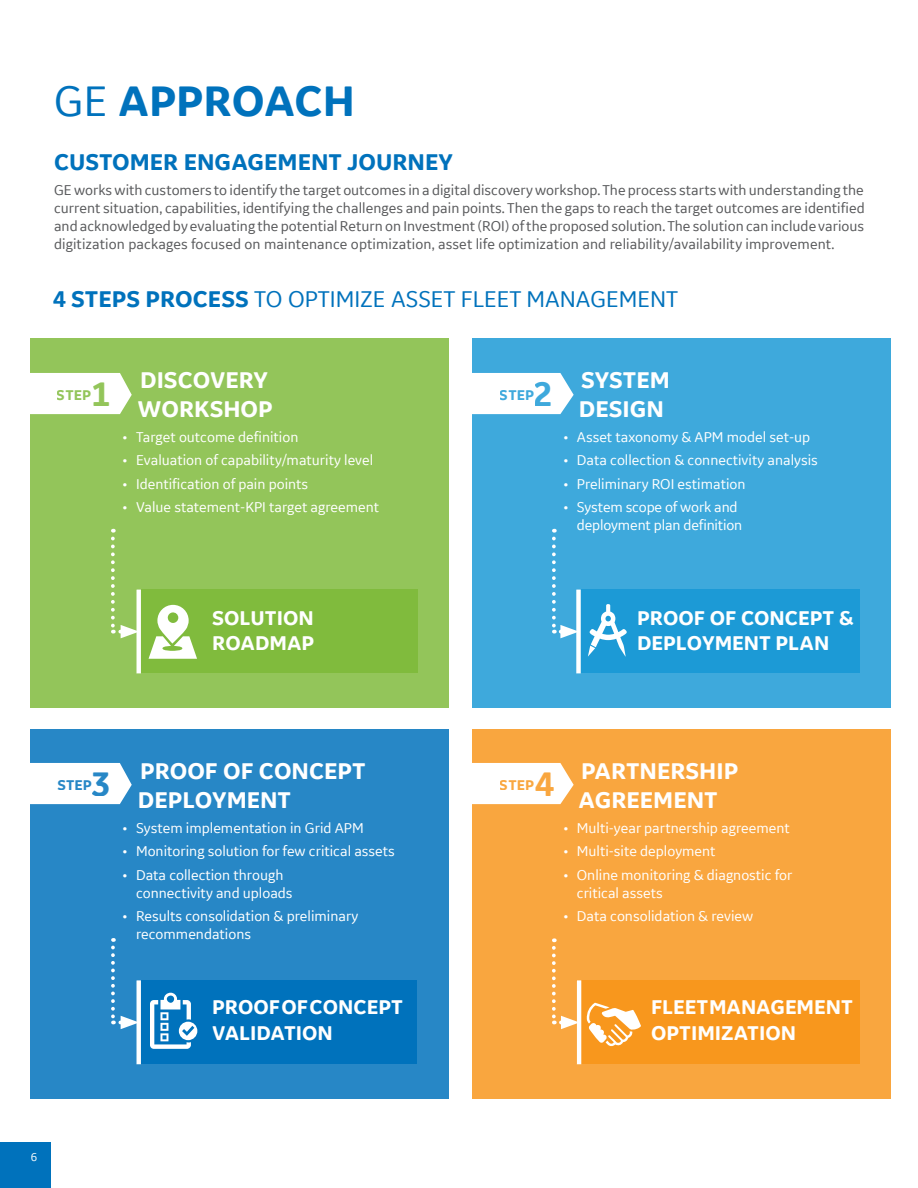
<style>
.page{position:relative;width:918px;height:1188px;background:#fff}
.page>*{position:absolute;margin:0;border:0;box-sizing:border-box;transform-origin:0 0}
.t1{font:700 45px "GE Inspira Sans";color:#0072bc}
.t2{font:700 35.85px "GE Inspira Sans";color:#1c9ad6}
.t3{font:700 35.85px "GE Inspira Sans";color:#f8971d}
.t4{font:700 35.85px "GE Inspira Sans";color:#80bb3d}
.t5{font:700 35.85px "GE Inspira Sans";color:#0072bc}
.t6{font:700 24px/28.8px "GE Inspira Sans";color:#fff}
.t7{font:24px "GE Inspira Sans";color:#0072bc}
.t8{font:700 24px "GE Inspira Sans";color:#0072bc}
.t9{font:700 21px/25.2px "GE Inspira Sans";color:#fff}
.t10{font:15px/18px "GE Inspira Sans";color:#fff}
.t11{font:15px/18px "GE Inspira Sans";letter-spacing:.005em;color:#58595b;text-align:justify}
.t12{font:700 14.85px "GE Inspira Sans";color:#1c9ad6}
.t13{font:700 14.85px "GE Inspira Sans";color:#f8971d}
.t14{font:700 14.85px "GE Inspira Sans";color:#80bb3d}
.t15{font:700 14.85px "GE Inspira Sans";color:#0072bc}
.t16{font:12px "GE Inspira Sans";color:#fff}
.s1{font-weight:400}
.s2{font-weight:700}
</style>
<div class="page">
<div style="left:0;top:1143px;width:50px;height:45px;background:#0072bc"></div>
<div style="left:472px;top:338px;width:419px;height:370px;background:#3ea9dc"></div>
<div style="left:576px;top:590px;width:284px;height:83px;background:#1c9ad6"></div>
<div style="left:472px;top:729px;width:419px;height:370px;background:#f9a63f"></div>
<div style="left:577px;top:980px;width:283px;height:84px;background:#f8971d"></div>
<svg style="left:588px;top:604px;width:39px;height:53px"></svg>
<svg style="left:587px;top:1003px;width:54px;height:44px"></svg>
<svg style="left:472px;top:373px;width:102px;height:41px"></svg>
<svg style="left:472px;top:763px;width:102px;height:41px"></svg>
<svg style="left:552px;top:948px;width:25px;height:81px"></svg>
<svg style="left:552px;top:529px;width:27px;height:109px"></svg>
<hr style="left:577px;top:980px;width:4px;height:84px;background:#fff">
<div style="left:576px;top:590px;width:5px;height:83px;background:#fff"></div>
<div style="left:30px;top:338px;width:419px;height:370px;background:#93c55a"></div>
<div style="left:30px;top:373px;width:102px;height:41px;background:#fff"></div>
<div style="left:136px;top:590px;width:282px;height:83px;background:#80bb3d"></div>
<svg style="left:149px;top:605px;width:48px;height:54px"></svg>
<div style="left:162px;top:646px;width:20px;height:5px;background:#80bb3d;border-radius:50%"></div>
<svg style="left:111px;top:529px;width:28px;height:109px"></svg>
<div style="left:136px;top:590px;width:5px;height:83px;background:#fff"></div>
<div style="left:30px;top:729px;width:419px;height:370px;background:#2787c6"></div>
<div style="left:136px;top:980px;width:281px;height:84px;background:#0072bc"></div>
<svg style="left:150px;top:993px;width:47px;height:56px"></svg>
<div style="left:30px;top:763px;width:102px;height:41px;background:#fff"></div>
<svg style="left:111px;top:938px;width:25px;height:91px"></svg>
<div style="left:136px;top:980px;width:5px;height:84px;background:#fff"></div>
<h1 class="t1" style="left:54px;top:73px;width:302px"><span class="s1">GE</span> APPROACH</h1>
<h3 class="t8" style="left:54px;top:148px;width:401px">CUSTOMER ENGAGEMENT JOURNEY</h3>
<p class="t11" style="left:54px;top:181px;width:812px">GE works with customers to identify the target outcomes in a digital discovery workshop. The process starts with understanding the current situation, capabilities, identifying the challenges and pain points. Then the gaps to reach the target outcomes are identified and acknowledged by evaluating the potential Return on Investment (ROI) of the proposed solution. The solution can include various digitization packages focused on maintenance optimization, asset life optimization and reliability/availability improvement.</p>
<h3 class="t7" style="left:53px;top:284px;width:627px"><span class="s2">4 STEPS PROCESS</span> TO OPTIMIZE ASSET FLEET MANAGEMENT</h3>
<p class="t14" style="left:57px;top:386px;width:36px">STEP</p>
<h2 class="t4" style="left:92px;top:372px;width:21px">1</h2>
<h3 class="t6" style="left:138px;top:366px;width:137px">DISCOVERY<br>WORKSHOP</h3>
<p class="t10" style="left:123px;top:428px;width:177px">• Target outcome definition</p>
<p class="t10" style="left:123px;top:451px;width:252px">• Evaluation of capability/maturity level</p>
<p class="t10" style="left:123px;top:474px;width:187px">• Identification of pain points</p>
<p class="t10" style="left:123px;top:498px;width:258px">• Value statement-KPI target agreement</p>
<h3 class="t9" style="left:212px;top:605px;width:103px">SOLUTION<br>ROADMAP</h3>
<p class="t15" style="left:58px;top:776px;width:36px">STEP</p>
<h2 class="t5" style="left:92px;top:762px;width:21px">3</h2>
<h3 class="t6" style="left:138px;top:757px;width:229px">PROOF OF CONCEPT<br>DEPLOYMENT</h3>
<p class="t10" style="left:123px;top:819px;width:243px">• System implementation in Grid APM</p>
<p class="t10" style="left:123px;top:842px;width:274px">• Monitoring solution for few critical assets</p>
<p class="t10" style="left:136px;top:865px;width:158px;text-indent:-14px">• Data collection through connectivity and uploads</p>
<p class="t10" style="left:136px;top:907px;width:224px;text-indent:-14px">• Results consolidation &amp; preliminary recommendations</p>
<h3 class="t9" style="left:212px;top:994px;width:192px">PROOF OF CONCEPT<br>VALIDATION</h3>
<h2 class="t2" style="left:534px;top:372px;width:21px">2</h2>
<p class="t12" style="left:500px;top:386px;width:36px">STEP</p>
<h3 class="t6" style="left:579px;top:366px;width:93px">SYSTEM<br>DESIGN</h3>
<p class="t10" style="left:563px;top:428px;width:248px">• Asset taxonomy &amp; APM model set-up</p>
<p class="t10" style="left:563px;top:451px;width:256px">• Data collection &amp; connectivity analysis</p>
<p class="t10" style="left:563px;top:474px;width:184px">• Preliminary ROI estimation</p>
<p class="t10" style="left:577px;top:498px;width:167px;text-indent:-14px">• System scope of work and deployment plan definition</p>
<h3 class="t9" style="left:637px;top:605px;width:218px">PROOF OF CONCEPT &amp;<br>DEPLOYMENT PLAN</h3>
<h2 class="t3" style="left:535px;top:762px;width:21px">4</h2>
<p class="t13" style="left:500px;top:776px;width:36px">STEP</p>
<h3 class="t6" style="left:579px;top:756px;width:161px">PARTNERSHIP<br>AGREEMENT</h3>
<p class="t10" style="left:563px;top:819px;width:228px">• Multi-year partnership agreement</p>
<p class="t10" style="left:563px;top:842px;width:154px">• Multi-site deployment</p>
<p class="t10" style="left:577px;top:865px;width:217px;text-indent:-14px">• Online monitoring &amp; diagnostic for critical assets</p>
<p class="t10" style="left:563px;top:907px;width:191px">• Data consolidation &amp; review</p>
<h3 class="t9" style="left:651px;top:994px;width:203px">FLEET MANAGEMENT<br>OPTIMIZATION</h3>
<p class="t16" style="left:31px;top:1149px;width:8px">6</p>
</div>
